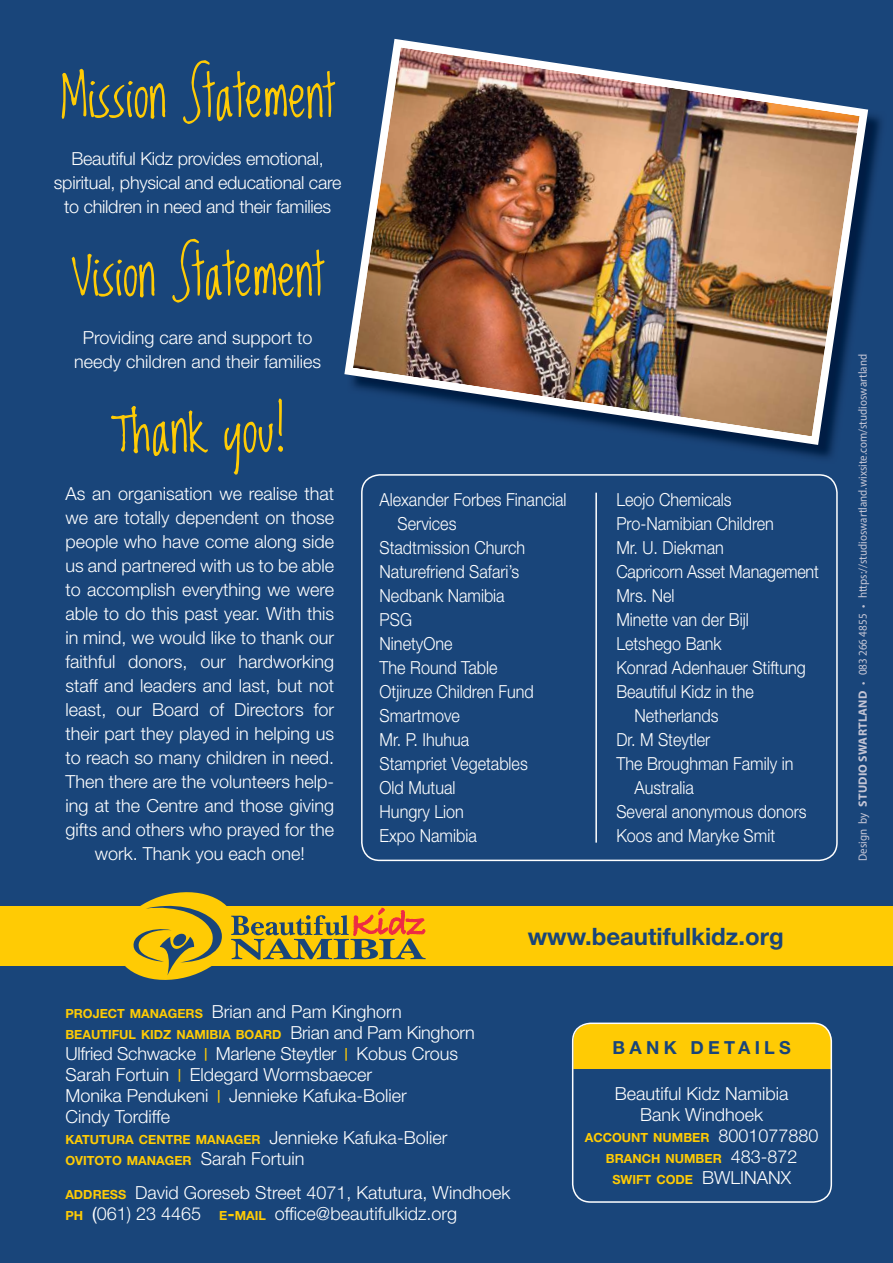
<style>
.page{position:relative;width:893px;height:1263px;background:#19457a}
.page>*{position:absolute;margin:0;border:0;box-sizing:border-box;transform-origin:0 0}
.t1{font:52.5px "Lovedbythe King";color:#ffcb04}
.t2{font:700 24px "Helvetica Neue LT Std";color:#19457a}
.t3{font:300 18px/24px "Helvetica Neue LT Std";color:#fff;text-align:center}
.t4{font:300 18px "Helvetica Neue LT Std";color:#fff;scale:.9 1}
.t5{font:700 18px "Helvetica Neue LT Std";letter-spacing:.24em;color:#19457a}
.t6{font:700 12.6px/21px "Helvetica Neue LT Std";color:#ffcb04}
.t7{font:semi-condensed 12px "Myriad Pro";color:#c4c5d5}
.s1{font-weight:700;font-size:12.6px;color:#ffcb04}
.s2{font-weight:300;font-size:18px;color:#fff}
.s3{font-weight:500;font-size:12.75px;color:#ffcb04}
.s4{font-weight:400}
.s5{font-weight:700;color:#ffcb04}
.s6{font-weight:700;font-stretch:normal}
</style>
<div class="page">
<div style="left:0;top:907px;width:893px;height:59px;background:#ffcb04"></div>
<svg style="left:111px;top:892px;width:315px;height:88px"></svg>
<div style="left:361px;top:474px;width:477px;height:387px;border:2px solid #fff;border-radius:18px"></div>
<img style="left:344px;top:38px;width:528px;height:411px">
<hr style="left:595px;top:493px;width:2px;height:350px;background:#fff">
<div style="left:573px;top:1025px;width:259px;height:44px;background:#ffcb04"></div>
<div style="left:572px;top:1022px;width:260px;height:181px;border:2px solid #fff;border-radius:18px"></div>
<h1 class="t1" style="left:60px;top:68px;width:276px">Mission Statement</h1>
<p class="t3" style="left:54px;top:149px;width:289px">Beautiful Kidz provides emotional, spiritual, physical and educational care to children in need and their families</p>
<h1 class="t1" style="left:71px;top:247px;width:255px">Vision Statement</h1>
<p class="t3" style="left:74px;top:327px;width:249px">Providing care and support to needy children and their families</p>
<h1 class="t1" style="left:111px;top:403px;width:179px">Thank you!</h1>
<p class="t3" style="left:65px;top:484px;width:270px">As an organisation we realise that we are totally dependent on those people who have come along side us and partnered with us to be able to accomplish every thing we were able to do this past year. With this in mind, we would like to thank our faith ful donors, our hard working staff and lead ers and last, but not least, our Board of Directors for their part they play ed in helping us to reach so many children in need.<br>Then there are the volun teers help - ing at the Centre and those giving gifts and others who prayed for the work. Thank you each one!</p>
<p class="t4" style="left:380px;top:493px;width:209px">Alexander Forbes Financial</p>
<p class="t4" style="left:398px;top:517px;width:67px">Services</p>
<p class="t4" style="left:380px;top:541px;width:163px">Stadtmission Church</p>
<p class="t4" style="left:380px;top:565px;width:157px">Naturefriend Safari’s</p>
<p class="t4" style="left:380px;top:589px;width:141px">Nedbank Namibia</p>
<p class="t4" style="left:380px;top:613px;width:38px">PSG</p>
<p class="t4" style="left:380px;top:637px;width:83px">NinetyOne</p>
<p class="t4" style="left:380px;top:661px;width:133px">The Round Table</p>
<p class="t4" style="left:380px;top:685px;width:173px">Otjiruze Children Fund</p>
<p class="t4" style="left:380px;top:709px;width:91px">Smartmove</p>
<p class="t4" style="left:380px;top:733px;width:101px">Mr. P. Ihuhua</p>
<p class="t4" style="left:380px;top:757px;width:166px">Stampriet Vegetables</p>
<p class="t4" style="left:380px;top:781px;width:86px">Old Mutual</p>
<p class="t4" style="left:380px;top:805px;width:95px">Hungry Lion</p>
<p class="t4" style="left:380px;top:829px;width:110px">Expo Namibia</p>
<p class="t4" style="left:616px;top:493px;width:130px">Leojo Chemicals</p>
<p class="t4" style="left:616px;top:517px;width:177px">Pro-Namibian Children</p>
<p class="t4" style="left:616px;top:541px;width:121px">Mr. U. Diekman</p>
<p class="t4" style="left:616px;top:565px;width:226px">Capricorn Asset Management</p>
<p class="t4" style="left:616px;top:589px;width:66px">Mrs. Nel</p>
<p class="t4" style="left:616px;top:613px;width:149px">Minette van der Bijl</p>
<p class="t4" style="left:616px;top:637px;width:119px">Letshego Bank</p>
<p class="t4" style="left:616px;top:661px;width:212px">Konrad Adenhauer Stiftung</p>
<p class="t4" style="left:616px;top:685px;width:154px">Beautiful Kidz in the</p>
<p class="t4" style="left:634px;top:709px;width:95px">Netherlands</p>
<p class="t4" style="left:616px;top:733px;width:106px">Dr. M Steytler</p>
<p class="t4" style="left:616px;top:757px;width:198px">The Broughman Family in</p>
<p class="t4" style="left:634px;top:781px;width:68px">Australia</p>
<p class="t4" style="left:616px;top:805px;width:213px">Several anonymous donors</p>
<p class="t4" style="left:616px;top:829px;width:178px">Koos and Maryke Smit</p>
<h2 class="t2" style="left:528px;top:927px;width:257px">www.beautifulkidz.org</h2>
<p class="t3" style="left:65px;top:1001px;width:338px"><span class="s1">PROJECT MANAGERS</span> Brian and Pam Kinghorn</p>
<p class="t6" style="left:65px;top:1025px;width:411px">BEAUTIFUL KIDZ NAMIBIA BOARD <span class="s2">Brian and Pam Kinghorn</span></p>
<p class="t3" style="left:65px;top:1045px;width:394px;line-height:21.1px;text-align:left">Ulfried Schwacke <span class="s3">|</span> Marlene Steytler <span class="s3">|</span> Kobus Crous Sarah Fortuin <span class="s3">|</span> Eldegard Wormsbaecer<br>Monika Pendukeni <span class="s3">|</span> Jennieke Kafuka-Bolier<br>Cindy Tordiffe</p>
<p class="t6" style="left:65px;top:1131px;width:383px">KATUTURA CENTRE MANAGER <span class="s2">Jennieke Kafuka-Bolier<br></span>OVITOTO MANAGER <span class="s2">Sarah Fortuin</span></p>
<p class="t3" style="left:65px;top:1184px;width:447px;line-height:21.1px;text-align:left"><span class="s1">ADDRESS</span> David Goreseb Street 4071, Katutura, Windhoek<br><span class="s1">PH</span> <span class="s4">(</span>061) 23 4465 <span class="s1">E</span><span class="s5">-</span><span class="s1">MAIL</span> office@beautifulkidz.org</p>
<p class="t5" style="left:612px;top:1041px;width:180px">BANK DETAILS</p>
<p class="t3" style="left:615px;top:1086px;width:175px;line-height:21px">Beautiful Kidz Namibia<br>Bank Windhoek</p>
<p class="t6" style="left:585px;top:1129px;width:235px;text-align:center">ACCOUNT NUMBER <span class="s2">8001077880<br></span>BRANCH NUMBER <span class="s2">483-872<br></span>SWIFT CODE <span class="s2">BWLINANX</span></p>
<p class="t7" style="left:858px;top:861px;width:508px;rotate:-90deg">Design by <span class="s6">STUDIO SWARTLAND</span> • 083 266 4855 • https://studioswartland.wixsite.com/studioswartland</p>
</div>
